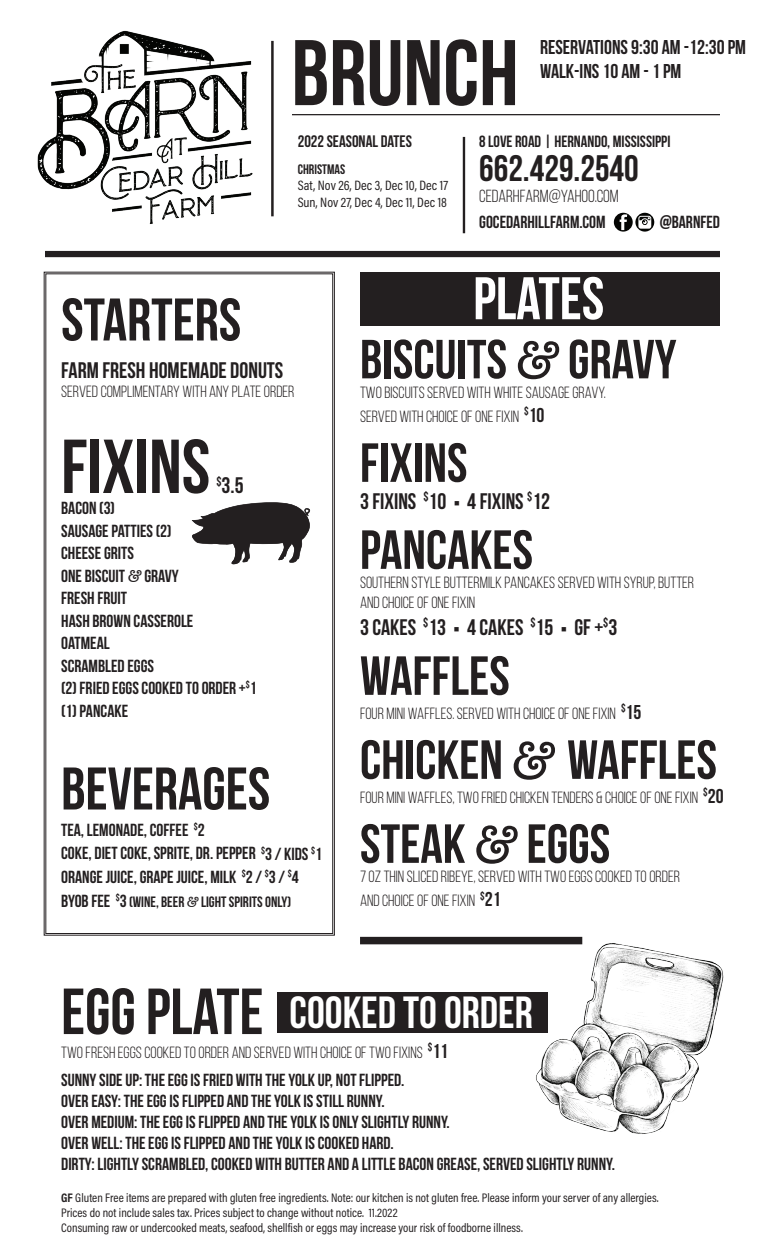
<style>
.page{position:relative;width:765px;height:1260px;background:#fff}
.page>*{position:absolute;margin:0;border:0;box-sizing:border-box;transform-origin:0 0}
.t1{font:92.88px "Bebas Neue";color:#231f20}
.t2{font:76.25px "Bebas Neue";color:#231f20}
.t3{font:65px "Bebas Neue";color:#231f20}
.t4{font:60px "Bebas Neue";color:#231f20}
.t5{font:60px "Bebas Neue";color:#fff}
.t6{font:55px "Bebas Neue";color:#231f20}
.t7{font:45px "Bebas Neue";color:#fff}
.t8{font:36.88px "Bebas Neue";color:#231f20}
.t9{font:22.5px "Bebas Neue";color:#231f20}
.t10{font:20px/24px "Bebas Neue";color:#231f20}
.t11{font:17.5px/22.5px "Bebas Neue";color:#231f20}
.t12{font:17.5px "Bebas Neue";color:#231f20}
.t13{font:16.62px "Bebas Neue";color:#231f20}
.t14{font:16.25px/24px "Bebas Neue";color:#231f20}
.t15{font:16.25px "Bebas Neue";color:#231f20}
.t16{font:15px "Bebas Neue";color:#231f20}
.t17{font:13.75px/16.5px "Acumin Pro Cond";letter-spacing:.01em;color:#231f20}
.t18{font:13.75px "Bebas Neue";color:#231f20}
.t19{font:12.5px/15px "Acumin Pro Cond";color:#231f20}
.s1{font-family:"Amer Typewriter IT Cby BT";font-weight:500}
.s2{font-size:17.5px}
.s3{font-size:20px}
.s4{font-family:"Acumin Pro Cond"}
.s5{font-weight:700}
</style>
<div class="page">
<svg style="left:43px;top:271px;width:292px;height:665px"></svg>
<img style="left:37px;top:30px;width:237px;height:194px">
<svg style="left:614px;top:213px;width:19px;height:19px"></svg>
<svg style="left:620px;top:214px;width:7px;height:16px"></svg>
<svg style="left:635px;top:213px;width:19px;height:19px"></svg>
<svg style="left:638px;top:216px;width:13px;height:13px"></svg>
<div style="left:45px;top:251px;width:675px;height:6px;background:#231f20"></div>
<hr style="left:463px;top:137px;width:2px;height:96px;background:#231f20">
<hr style="left:271px;top:41px;width:3px;height:175px;background:#231f20">
<hr style="left:292px;top:114px;width:428px;height:1px;background:#231f20">
<div style="left:360px;top:937px;width:222px;height:7px;background:#231f20"></div>
<div style="left:360px;top:272px;width:360px;height:54px;background:#231f20"></div>
<div style="left:277px;top:993px;width:270px;height:40px;background:#231f20"></div>
<img style="left:520px;top:936px;width:204px;height:198px">
<svg style="left:192px;top:502px;width:118px;height:62px"></svg>
<h1 class="t1" style="left:291px;top:22px;width:229px">BRUNCH</h1>
<p class="t15" style="left:479px;top:132px;width:193px">8 LOVE ROAD | HERNANDO, MISSISSIPPI</p>
<h3 class="t8" style="left:479px;top:148px;width:161px">662.429.2540</h3>
<p class="t12" style="left:479px;top:186px;width:141px">CEDARHFARM@YAHOO.COM</p>
<p class="t11" style="left:479px;top:210px;width:128px">GOCEDARHILLFARM.COM</p>
<p class="t11" style="left:660px;top:210px;width:62px">@BARNFED</p>
<p class="t10" style="left:540px;top:35px;width:208px">RESERVATIONS 9:30 AM -12:30 PM<br>WALK-INS 10 AM - 1 PM</p>
<p class="t13" style="left:298px;top:132px;width:116px">2022 SEASONAL DATES</p>
<p class="t18" style="left:298px;top:161px;width:49px">CHRISTMAS</p>
<p class="t17" style="left:298px;top:177px;width:152px">Sat, Nov 26, Dec 3, Dec 10, Dec 17<br>Sun, Nov 27, Dec 4, Dec 11, Dec 18</p>
<h3 class="t4" style="left:61px;top:287px;width:182px">STARTERS</h3>
<p class="t9" style="left:61px;top:357px;width:224px">FARM FRESH HOMEMADE DONUTS</p>
<p class="t14" style="left:61px;top:379px;width:235px">SERVED COMPLIMENTARY WITH ANY PLATE ORDER</p>
<h2 class="t2" style="left:61px;top:425px;width:151px">FIXINS</h2>
<p class="t9" style="left:216px;top:473px;width:29px"><sup>$</sup>3.5</p>
<p class="t11" style="left:61px;top:496px;width:197px">BACON (3)<br>SAUSAGE PATTIES (2)<br>CHEESE GRITS<br>ONE BISCUIT <span class="s1">&amp;</span> GRAVY<br>FRESH FRUIT<br>HASH BROWN CASSEROLE<br>OATMEAL<br>SCRAMBLED EGGS<br>(2) FRIED EGGS COOKED TO ORDER +<sup>$</sup>1 (1) PANCAKE</p>
<h3 class="t4" style="left:61px;top:756px;width:211px">BEVERAGES</h3>
<p class="t11" style="left:61px;top:818px;width:262px;line-height:23.8px">TEA, LEMONADE, COFFEE <sup>$</sup>2<br>COKE, DIET COKE, SPRITE, DR. PEPPER <sup>$</sup>3 / KIDS <sup>$</sup>1<br>ORANGE JUICE, GRAPE JUICE, MILK <sup>$</sup>2 / <sup>$</sup>3 / <sup>$</sup>4</p>
<p class="t16" style="left:61px;top:894px;width:232px"><span class="s2">BYOB FEE</span> <sup>$</sup><span class="s2">3</span> (WINE, BEER <span class="s1">&amp;</span> LIGHT SPIRITS ONLY)</p>
<h3 class="t5" style="left:473px;top:266px;width:132px">PLATES</h3>
<h3 class="t6" style="left:360px;top:329px;width:318px">BISCUITS <span class="s1">&amp;</span> GRAVY</h3>
<p class="t14" style="left:360px;top:380px;width:247px">TWO BISCUITS SERVED WITH WHITE SAUSAGE GRAVY.<br>SERVED WITH CHOICE OF ONE FIXIN <sup>$</sup><span class="s3">10</span></p>
<h3 class="t6" style="left:360px;top:433px;width:109px">FIXINS</h3>
<p class="t9" style="left:360px;top:489px;width:192px">3 FIXINS <sup>$</sup>10 <span class="s4">■</span> 4 FIXINS <sup>$</sup>12</p>
<h3 class="t6" style="left:360px;top:520px;width:175px">PANCAKES</h3>
<p class="t14" style="left:360px;top:573px;width:336px;line-height:19.5px">SOUTHERN STYLE BUTTERMILK PANCAKES SERVED WITH SYRUP, BUTTER<br>AND CHOICE OF ONE FIXIN</p>
<p class="t9" style="left:360px;top:615px;width:259px">3 CAKES <sup>$</sup>13 <span class="s4">■</span> 4 CAKES <sup>$</sup>15 <span class="s4">■</span> GF +<sup>$</sup>3</p>
<h3 class="t6" style="left:360px;top:646px;width:151px">WAFFLES</h3>
<p class="t14" style="left:360px;top:701px;width:283px">FOUR MINI WAFFLES. SERVED WITH CHOICE OF ONE FIXIN <sup>$</sup><span class="s3">15</span></p>
<h3 class="t6" style="left:360px;top:730px;width:359px">CHICKEN <span class="s1">&amp;</span> WAFFLES</h3>
<p class="t14" style="left:360px;top:785px;width:365px">FOUR MINI WAFFLES, TWO FRIED CHICKEN TENDERS &amp; CHOICE OF ONE FIXIN <sup>$</sup><span class="s3">20</span></p>
<h3 class="t6" style="left:360px;top:814px;width:252px">STEAK <span class="s1">&amp;</span> EGGS</h3>
<p class="t14" style="left:360px;top:865px;width:322px">7 OZ THIN SLICED RIBEYE, SERVED WITH TWO EGGS COOKED TO ORDER<br>AND CHOICE OF ONE FIXIN <sup>$</sup><span class="s3">21</span></p>
<h3 class="t3" style="left:61px;top:976px;width:204px">EGG PLATE</h3>
<p class="t14" style="left:61px;top:1040px;width:389px">TWO FRESH EGGS COOKED TO ORDER AND SERVED WITH CHOICE OF TWO FIXINS <sup>$</sup><span class="s3">11</span></p>
<p class="t11" style="left:61px;top:1069px;width:555px;line-height:21px">SUNNY SIDE UP: THE EGG IS FRIED WITH THE YOLK UP, NOT FLIPPED.<br>OVER EASY: THE EGG IS FLIPPED AND THE YOLK IS STILL RUNNY.<br>OVER MEDIUM: THE EGG IS FLIPPED AND THE YOLK IS ONLY SLIGHTLY RUNNY.<br>OVER WELL: THE EGG IS FLIPPED AND THE YOLK IS COOKED HARD.<br>DIRTY: LIGHTLY SCRAMBLED, COOKED WITH BUTTER AND A LITTLE BACON GREASE, SERVED SLIGHTLY RUNNY.</p>
<h3 class="t7" style="left:290px;top:988px;width:245px">COOKED TO ORDER</h3>
<p class="t19" style="left:61px;top:1190px;width:599px"><span class="s5">GF</span> Gluten Free items are prepared with gluten free ingredients. Note: our kitchen is not gluten free. Please inform your server of any allergies.<br>Prices do not include sales tax. Prices subject to change without notice. 11.2022<br>Consuming raw or undercooked meats, seafood, shellfish or eggs may increase your risk of foodborne illness.</p>
</div>
